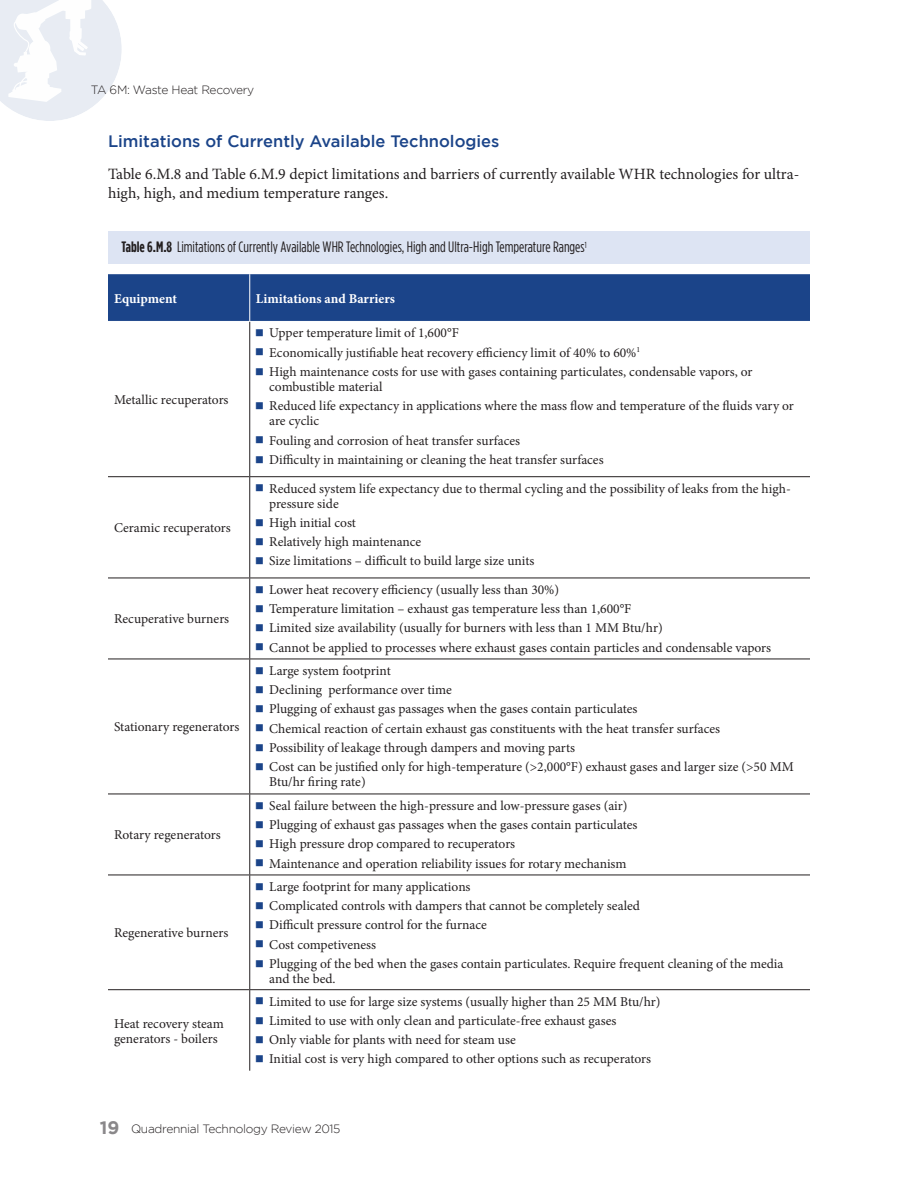
<style>
.page{position:relative;width:918px;height:1188px;background:#fff}
.page>*{position:absolute;margin:0;border:0;box-sizing:border-box;transform-origin:0 0}
.Header_Two{font:500 16.5px "Gotham";color:#1b4489}
.Body_Text{font:15.75px/19.5px "Minion Pro";color:#231f20}
.Figure_Text{font:15px "Gotham Condensed";color:#231f20}
.Table_-_body_text_wi{font:13.5px/15px "Minion Pro";color:#231f20}
.Table_-_body_text{font:13.5px/15px "Minion Pro";color:#231f20}
.Table_-_First_line{font:700 13.5px "Minion Pro";color:#fff}
.t1{font:300 12px "Gotham";letter-spacing:-.025em;color:#231f20}
.s1{font-weight:700}
.s2{font-weight:700;font-size:18px;color:#8a888a}
</style>
<div class="page">
<svg style="left:0;top:0;width:122px;height:121px"></svg>
<div style="left:108px;top:231px;width:702px;height:32px;background:#dde4f3"></div>
<div style="left:108px;top:274px;width:702px;height:47px;background:#1b4489"></div>
<svg style="left:108px;top:322px;width:702px;height:749px"></svg>
<hr style="left:249px;top:274px;width:1px;height:47px;background:#fff">
<hr style="left:108px;top:476px;width:142px;height:1px;background:#231f20">
<hr style="left:108px;top:578px;width:142px;height:1px;background:#231f20">
<hr style="left:108px;top:659px;width:142px;height:1px;background:#231f20">
<hr style="left:108px;top:794px;width:142px;height:1px;background:#231f20">
<hr style="left:108px;top:875px;width:142px;height:1px;background:#231f20">
<hr style="left:108px;top:989px;width:142px;height:1px;background:#231f20">
<hr style="left:249px;top:322px;width:1px;height:154px;background:#231f20">
<hr style="left:250px;top:476px;width:560px;height:1px;background:#231f20">
<hr style="left:249px;top:477px;width:1px;height:101px;background:#231f20">
<hr style="left:250px;top:578px;width:560px;height:1px;background:#231f20">
<hr style="left:249px;top:578px;width:1px;height:81px;background:#231f20">
<hr style="left:250px;top:659px;width:560px;height:1px;background:#231f20">
<hr style="left:249px;top:659px;width:1px;height:135px;background:#231f20">
<hr style="left:250px;top:794px;width:560px;height:1px;background:#231f20">
<hr style="left:249px;top:794px;width:1px;height:81px;background:#231f20">
<hr style="left:250px;top:875px;width:560px;height:1px;background:#231f20">
<hr style="left:249px;top:875px;width:1px;height:114px;background:#231f20">
<hr style="left:250px;top:989px;width:560px;height:1px;background:#231f20">
<hr style="left:249px;top:990px;width:1px;height:81px;background:#231f20">
<p class="t1" style="left:91px;top:83px;width:165px">TA 6M: Waste Heat Recovery</p>
<p class="Header_Two" style="left:108px;top:132px;width:393px">Limitations of Currently Available Technologies</p>
<p class="Body_Text" style="left:108px;top:164px;width:693px">Table 6.M.8 and Table 6.M.9 depict limitations and barriers of currently available WHR technologies for ultra&shy;high, high, and medium temperature ranges.</p>
<p class="Figure_Text" style="left:122px;top:239px;width:467px"><span class="s1">Table 6.M.8</span> Limitations of Currently Available WHR Technologies, High and Ultra-High Temperature Ranges<sup>1</sup></p>
<p class="Table_-_First_line" style="left:114px;top:289px;width:65px">Equipment</p>
<p class="Table_-_First_line" style="left:256px;top:289px;width:141px">Limitations and Barriers</p>
<p class="Table_-_body_text" style="left:114px;top:392px;width:116px">Metallic recuperators</p>
<p class="Table_-_body_text" style="left:114px;top:520px;width:118px">Ceramic recuperators</p>
<p class="Table_-_body_text" style="left:114px;top:612px;width:117px">Recuperative burners</p>
<p class="Table_-_body_text" style="left:114px;top:720px;width:127px">Stationary regenerators</p>
<p class="Table_-_body_text" style="left:114px;top:828px;width:108px">Rotary regenerators</p>
<p class="Table_-_body_text" style="left:114px;top:925px;width:116px">Regenerative burners</p>
<p class="Table_-_body_text" style="left:114px;top:1016px;width:111px">Heat recovery steam generators - boilers</p>
<p class="Table_-_body_text_wi" style="left:256px;top:326px;width:205px"><sup>■</sup> Upper temperature limit of 1,600°F</p>
<p class="Table_-_body_text_wi" style="left:256px;top:345px;width:386px"><sup>■</sup> Economically justifiable heat recovery efficiency limit of 40% to 60%<sup>1</sup></p>
<p class="Table_-_body_text_wi" style="left:269px;top:364px;width:485px;text-indent:-14px"><sup>■</sup> High maintenance costs for use with gases containing particulates, condensable vapors, or combustible material</p>
<p class="Table_-_body_text_wi" style="left:269px;top:398px;width:526px;text-indent:-14px"><sup>■</sup> Reduced life expectancy in applications where the mass flow and temperature of the fluids vary or are cyclic</p>
<p class="Table_-_body_text_wi" style="left:256px;top:433px;width:266px"><sup>■</sup> Fouling and corrosion of heat transfer surfaces</p>
<p class="Table_-_body_text_wi" style="left:256px;top:452px;width:349px"><sup>■</sup> Difficulty in maintaining or cleaning the heat transfer surfaces</p>
<p class="Table_-_body_text_wi" style="left:269px;top:481px;width:523px;text-indent:-14px"><sup>■</sup> Reduced system life expectancy due to thermal cycling and the possibility of leaks from the high&shy;pressure side</p>
<p class="Table_-_body_text_wi" style="left:256px;top:515px;width:102px"><sup>■</sup> High initial cost</p>
<p class="Table_-_body_text_wi" style="left:256px;top:534px;width:167px"><sup>■</sup> Relatively high maintenance</p>
<p class="Table_-_body_text_wi" style="left:256px;top:554px;width:280px"><sup>■</sup> Size limitations – difficult to build large size units</p>
<p class="Table_-_body_text_wi" style="left:256px;top:582px;width:305px"><sup>■</sup> Lower heat recovery efficiency (usually less than 30%)</p>
<p class="Table_-_body_text_wi" style="left:256px;top:601px;width:377px"><sup>■</sup> Temperature limitation – exhaust gas temperature less than 1,600°F</p>
<p class="Table_-_body_text_wi" style="left:256px;top:621px;width:408px"><sup>■</sup> Limited size availability (usually for burners with less than 1 MM Btu/hr)</p>
<p class="Table_-_body_text_wi" style="left:256px;top:640px;width:517px"><sup>■</sup> Cannot be applied to processes where exhaust gases contain particles and condensable vapors</p>
<p class="Table_-_body_text_wi" style="left:256px;top:663px;width:137px"><sup>■</sup> Large system footprint</p>
<p class="Table_-_body_text_wi" style="left:256px;top:682px;width:198px"><sup>■</sup> Declining performance over time</p>
<p class="Table_-_body_text_wi" style="left:256px;top:702px;width:383px"><sup>■</sup> Plugging of exhaust gas passages when the gases contain particulates</p>
<p class="Table_-_body_text_wi" style="left:256px;top:721px;width:466px"><sup>■</sup> Chemical reaction of certain exhaust gas constituents with the heat transfer surfaces</p>
<p class="Table_-_body_text_wi" style="left:256px;top:740px;width:321px"><sup>■</sup> Possibility of leakage through dampers and moving parts</p>
<p class="Table_-_body_text_wi" style="left:269px;top:760px;width:526px;text-indent:-14px"><sup>■</sup> Cost can be justified only for high-temperature (&gt;2,000°F) exhaust gases and larger size (&gt;50 MM<br>Btu/hr firing rate)</p>
<p class="Table_-_body_text_wi" style="left:256px;top:798px;width:373px"><sup>■</sup> Seal failure between the high-pressure and low-pressure gases (air)</p>
<p class="Table_-_body_text_wi" style="left:256px;top:817px;width:383px"><sup>■</sup> Plugging of exhaust gas passages when the gases contain particulates</p>
<p class="Table_-_body_text_wi" style="left:256px;top:837px;width:261px"><sup>■</sup> High pressure drop compared to recuperators</p>
<p class="Table_-_body_text_wi" style="left:256px;top:856px;width:372px"><sup>■</sup> Maintenance and operation reliability issues for rotary mechanism</p>
<p class="Table_-_body_text_wi" style="left:256px;top:879px;width:216px"><sup>■</sup> Large footprint for many applications</p>
<p class="Table_-_body_text_wi" style="left:256px;top:898px;width:386px"><sup>■</sup> Complicated controls with dampers that cannot be completely sealed</p>
<p class="Table_-_body_text_wi" style="left:256px;top:918px;width:233px"><sup>■</sup> Difficult pressure control for the furnace</p>
<p class="Table_-_body_text_wi" style="left:256px;top:937px;width:122px"><sup>■</sup> Cost competiveness</p>
<p class="Table_-_body_text_wi" style="left:269px;top:956px;width:516px;text-indent:-14px"><sup>■</sup> Plugging of the bed when the gases contain particulates. Require frequent cleaning of the media and the bed.</p>
<p class="Table_-_body_text_wi" style="left:256px;top:994px;width:406px"><sup>■</sup> Limited to use for large size systems (usually higher than 25 MM Btu/hr)</p>
<p class="Table_-_body_text_wi" style="left:256px;top:1013px;width:362px"><sup>■</sup> Limited to use with only clean and particulate-free exhaust gases</p>
<p class="Table_-_body_text_wi" style="left:256px;top:1032px;width:262px"><sup>■</sup> Only viable for plants with need for steam use</p>
<p class="Table_-_body_text_wi" style="left:256px;top:1052px;width:397px"><sup>■</sup> Initial cost is very high compared to other options such as recuperators</p>
<p class="t1" style="left:100px;top:1122px;width:242px"><span class="s2">19</span> Quadrennial Technology Review 2015</p>
</div>
